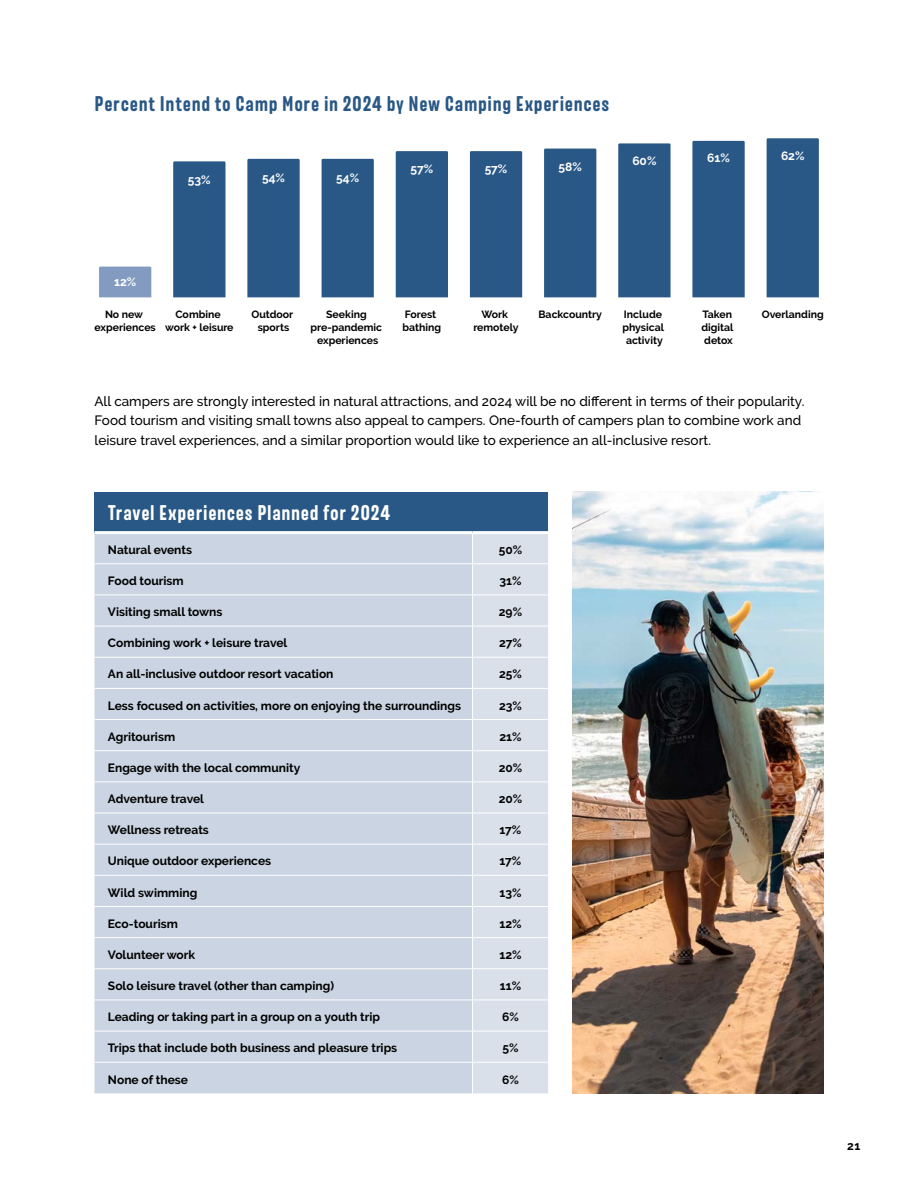
<style>
.page{position:relative;width:918px;height:1188px;background:#fff}
.page>*{position:absolute;margin:0;border:0;box-sizing:border-box;transform-origin:0 0}
.Chart_Title{font:700 21px "Merlod Norme";letter-spacing:.03em;color:#295886}
.Chart_Title-2{font:700 21px "Merlod Norme";letter-spacing:.03em;color:#fff}
.Body{font:500 13.5px/19.5px "Raleway";color:#000}
.Table_Text{font:700 12px "Raleway";color:#000}
.t1{font:700 12px "Raleway";color:#fff}
.t2{font:700 10.5px/12.6px "Raleway";color:#000;text-align:center}
</style>
<div class="page">
<img style="left:572px;top:491px;width:252px;height:602px">
<div style="left:767px;top:138px;width:52px;height:159px;background:#295886"></div>
<div style="left:692px;top:141px;width:53px;height:156px;background:#295886"></div>
<div style="left:618px;top:143px;width:53px;height:154px;background:#295886"></div>
<div style="left:544px;top:149px;width:52px;height:148px;background:#295886"></div>
<div style="left:470px;top:151px;width:52px;height:146px;background:#295886"></div>
<div style="left:396px;top:151px;width:52px;height:146px;background:#295886"></div>
<div style="left:322px;top:159px;width:52px;height:138px;background:#295886"></div>
<div style="left:247px;top:159px;width:53px;height:138px;background:#295886"></div>
<div style="left:173px;top:161px;width:52px;height:136px;background:#295886"></div>
<div style="left:99px;top:267px;width:52px;height:30px;background:#849bc1"></div>
<div style="left:94px;top:492px;width:454px;height:41px;background:#295886"></div>
<div style="left:94px;top:534px;width:378px;height:559px;background:#cad4e2"></div>
<div style="left:473px;top:534px;width:75px;height:559px;background:#d9e0ea"></div>
<hr style="left:94px;top:563px;width:379px;height:1px;background:#fff">
<hr style="left:472px;top:563px;width:76px;height:1px;background:#fff">
<hr style="left:94px;top:595px;width:379px;height:1px;background:#fff">
<hr style="left:472px;top:595px;width:76px;height:1px;background:#fff">
<hr style="left:94px;top:626px;width:379px;height:1px;background:#fff">
<hr style="left:472px;top:626px;width:76px;height:1px;background:#fff">
<hr style="left:94px;top:657px;width:379px;height:1px;background:#fff">
<hr style="left:472px;top:657px;width:76px;height:1px;background:#fff">
<hr style="left:94px;top:688px;width:379px;height:1px;background:#fff">
<hr style="left:472px;top:688px;width:76px;height:1px;background:#fff">
<hr style="left:94px;top:719px;width:379px;height:1px;background:#fff">
<hr style="left:472px;top:719px;width:76px;height:1px;background:#fff">
<hr style="left:94px;top:750px;width:379px;height:1px;background:#fff">
<hr style="left:472px;top:750px;width:76px;height:1px;background:#fff">
<hr style="left:94px;top:781px;width:379px;height:1px;background:#fff">
<hr style="left:472px;top:781px;width:76px;height:1px;background:#fff">
<hr style="left:94px;top:813px;width:379px;height:1px;background:#fff">
<hr style="left:472px;top:813px;width:76px;height:1px;background:#fff">
<hr style="left:94px;top:844px;width:379px;height:1px;background:#fff">
<hr style="left:472px;top:844px;width:76px;height:1px;background:#fff">
<hr style="left:94px;top:875px;width:379px;height:1px;background:#fff">
<hr style="left:472px;top:875px;width:76px;height:1px;background:#fff">
<hr style="left:94px;top:906px;width:379px;height:1px;background:#fff">
<hr style="left:472px;top:906px;width:76px;height:1px;background:#fff">
<hr style="left:94px;top:937px;width:379px;height:1px;background:#fff">
<hr style="left:472px;top:937px;width:76px;height:1px;background:#fff">
<hr style="left:94px;top:968px;width:379px;height:1px;background:#fff">
<hr style="left:472px;top:968px;width:76px;height:1px;background:#fff">
<hr style="left:94px;top:1000px;width:379px;height:1px;background:#fff">
<hr style="left:472px;top:1000px;width:76px;height:1px;background:#fff">
<hr style="left:94px;top:1031px;width:379px;height:1px;background:#fff">
<hr style="left:472px;top:1031px;width:76px;height:1px;background:#fff">
<hr style="left:94px;top:1062px;width:379px;height:1px;background:#fff">
<hr style="left:472px;top:1062px;width:76px;height:1px;background:#fff">
<hr style="left:94px;top:531px;width:379px;height:3px;background:#fff">
<hr style="left:472px;top:531px;width:76px;height:3px;background:#fff">
<p class="Chart_Title" style="left:94px;top:90px;width:516px">Percent Intend to Camp More in 2O24 by New Camping Experiences</p>
<p class="t1" style="left:188px;top:173px;width:24px">53%</p>
<p class="t1" style="left:262px;top:171px;width:24px">54%</p>
<p class="t1" style="left:336px;top:171px;width:24px">54%</p>
<p class="t1" style="left:411px;top:162px;width:24px">57%</p>
<p class="t1" style="left:485px;top:162px;width:24px">57%</p>
<p class="t1" style="left:559px;top:160px;width:25px">58%</p>
<p class="t1" style="left:632px;top:154px;width:26px">60%</p>
<p class="t1" style="left:707px;top:151px;width:24px">61%</p>
<p class="t1" style="left:781px;top:149px;width:25px">62%</p>
<p class="t1" style="left:114px;top:274px;width:24px">12%</p>
<p class="t2" style="left:94px;top:308px;width:63px">No new experiences</p>
<p class="t2" style="left:251px;top:308px;width:43px">Outdoor sports</p>
<p class="t2" style="left:311px;top:308px;width:73px">Seeking pre-pandemic experiences</p>
<p class="t2" style="left:403px;top:308px;width:40px;text-align:left">Forest bathing</p>
<p class="t2" style="left:473px;top:308px;width:47px">Work remotely</p>
<p class="t2" style="left:539px;top:308px;width:65px">Backcountry</p>
<p class="t2" style="left:622px;top:308px;width:43px">Include physical activity</p>
<p class="t2" style="left:701px;top:308px;width:34px;text-align:left">Taken digital detox</p>
<p class="t2" style="left:762px;top:308px;width:64px">Overlanding</p>
<p class="t2" style="left:165px;top:308px;width:70px">Combine work + leisure</p>
<p class="Body" style="left:94px;top:391px;width:712px">All campers are strongly interested in natural attractions, and 2024 will be no different in terms of their popularity.<br>Food tourism and visiting small towns also appeal to campers. One-fourth of campers plan to combine work and leisure travel experiences, and a similar proportion would like to experience an all-inclusive resort.</p>
<p class="Chart_Title-2" style="left:108px;top:499px;width:284px">Travel Experiences Planned for 2O24</p>
<p class="Table_Text" style="left:108px;top:543px;width:86px">Natural events</p>
<p class="Table_Text" style="left:499px;top:543px;width:25px">50%</p>
<p class="Table_Text" style="left:108px;top:574px;width:77px">Food tourism</p>
<p class="Table_Text" style="left:499px;top:574px;width:24px">31%</p>
<p class="Table_Text" style="left:108px;top:605px;width:116px">Visiting small towns</p>
<p class="Table_Text" style="left:499px;top:605px;width:25px">29%</p>
<p class="Table_Text" style="left:108px;top:636px;width:181px">Combining work + leisure travel</p>
<p class="Table_Text" style="left:499px;top:636px;width:24px">27%</p>
<p class="Table_Text" style="left:108px;top:667px;width:227px">An all-inclusive outdoor resort vacation</p>
<p class="Table_Text" style="left:499px;top:667px;width:24px">25%</p>
<p class="Table_Text" style="left:108px;top:699px;width:355px">Less focused on activities, more on enjoying the surroundings</p>
<p class="Table_Text" style="left:499px;top:699px;width:24px">23%</p>
<p class="Table_Text" style="left:108px;top:730px;width:69px">Agritourism</p>
<p class="Table_Text" style="left:499px;top:730px;width:24px">21%</p>
<p class="Table_Text" style="left:108px;top:761px;width:194px">Engage with the local community</p>
<p class="Table_Text" style="left:499px;top:761px;width:25px">20%</p>
<p class="Table_Text" style="left:108px;top:792px;width:98px">Adventure travel</p>
<p class="Table_Text" style="left:499px;top:792px;width:25px">20%</p>
<p class="Table_Text" style="left:108px;top:823px;width:102px">Wellness retreats</p>
<p class="Table_Text" style="left:500px;top:823px;width:23px">17%</p>
<p class="Table_Text" style="left:108px;top:854px;width:165px">Unique outdoor experiences</p>
<p class="Table_Text" style="left:500px;top:854px;width:23px">17%</p>
<p class="Table_Text" style="left:108px;top:885px;width:91px">Wild swimming</p>
<p class="Table_Text" style="left:499px;top:885px;width:24px">13%</p>
<p class="Table_Text" style="left:108px;top:917px;width:71px">Eco-tourism</p>
<p class="Table_Text" style="left:499px;top:917px;width:24px">12%</p>
<p class="Table_Text" style="left:108px;top:948px;width:89px">Volunteer work</p>
<p class="Table_Text" style="left:499px;top:948px;width:24px">12%</p>
<p class="Table_Text" style="left:108px;top:979px;width:228px">Solo leisure travel (other than camping)</p>
<p class="Table_Text" style="left:500px;top:979px;width:23px">11%</p>
<p class="Table_Text" style="left:108px;top:1010px;width:274px">Leading or taking part in a group on a youth trip</p>
<p class="Table_Text" style="left:502px;top:1010px;width:18px">6%</p>
<p class="Table_Text" style="left:108px;top:1041px;width:291px">Trips that include both business and pleasure trips</p>
<p class="Table_Text" style="left:502px;top:1041px;width:18px">5%</p>
<p class="Table_Text" style="left:108px;top:1073px;width:82px">None of these</p>
<p class="Table_Text" style="left:502px;top:1073px;width:18px">6%</p>
<p class="Table_Text" style="left:847px;top:1139px;width:15px">21</p>
</div>
